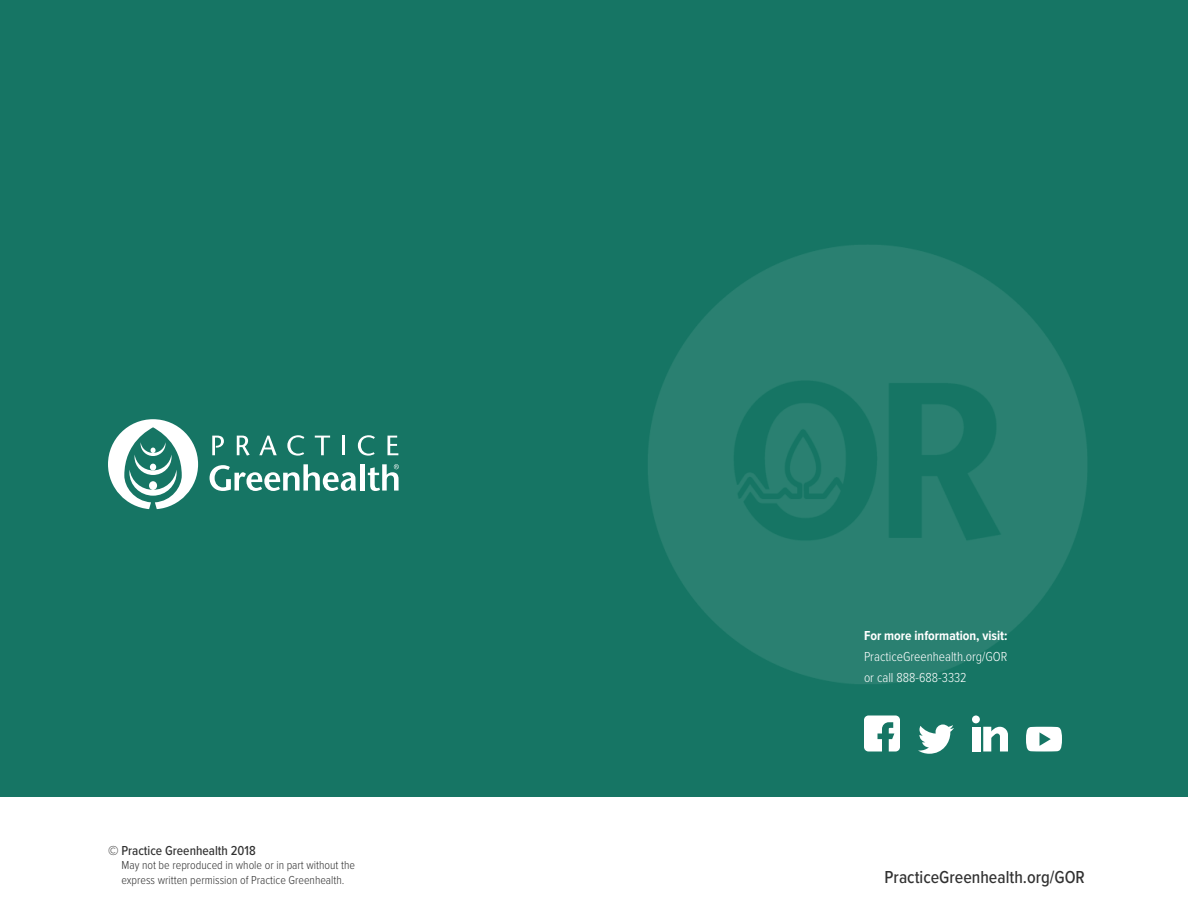
<style>
.page{position:relative;width:1188px;height:918px;background:#fff}
.page>*{position:absolute;margin:0;border:0;box-sizing:border-box;transform-origin:0 0}
.Body_Style{font:500 18px "Proxima Nova Cond";color:#313131}
.Pa9{font:300 13.5px "Proxima Nova Cond";color:#fff}
.Pa9-2{font:700 13.5px "Proxima Nova Cond";color:#fff}
.Figure_Question{font:500 13.5px "Proxima Nova Cond";color:#313131}
.Figure_Question-2{font:300 12px/14.4px "Proxima Nova Cond";color:#313131}
</style>
<div class="page">
<div style="left:0;top:0;width:1188px;height:796px;background:#167564"></div>
<svg style="left:108px;top:419px;width:90px;height:90px"></svg>
<div style="left:149px;top:481px;width:8px;height:9px;background:#fff;border-radius:50%"></div>
<svg style="left:212px;top:436px;width:12px;height:19px"></svg>
<svg style="left:237px;top:436px;width:13px;height:20px"></svg>
<svg style="left:259px;top:436px;width:18px;height:19px"></svg>
<svg style="left:287px;top:435px;width:17px;height:21px"></svg>
<svg style="left:315px;top:436px;width:15px;height:19px"></svg>
<hr style="left:342px;top:436px;width:3px;height:19px;background:#fff">
<svg style="left:358px;top:435px;width:17px;height:21px"></svg>
<svg style="left:388px;top:436px;width:10px;height:19px"></svg>
<svg style="left:210px;top:464px;width:146px;height:27px"></svg>
<div style="left:360px;top:464px;width:5px;height:27px;background:#fff"></div>
<svg style="left:368px;top:464px;width:31px;height:27px"></svg>
<img style="left:648px;top:245px;width:439px;height:439px">
<svg style="left:864px;top:716px;width:36px;height:36px"></svg>
<svg style="left:918px;top:725px;width:36px;height:29px"></svg>
<div style="left:972px;top:727px;width:8px;height:25px;background:#fff"></div>
<svg style="left:983px;top:727px;width:25px;height:25px"></svg>
<div style="left:972px;top:716px;width:8px;height:7px;background:#fff;border-radius:50%"></div>
<svg style="left:1026px;top:727px;width:36px;height:25px"></svg>
<p class="Figure_Question" style="left:108px;top:841px;width:149px">© Practice Greenhealth 2018</p>
<p class="Figure_Question-2" style="left:122px;top:858px;width:235px">May not be reproduced in whole or in part without the express written permission of Practice Greenhealth.</p>
<p class="Pa9-2" style="left:864px;top:628px;width:145px">For more information, visit:</p>
<p class="Pa9" style="left:864px;top:647px;width:145px">PracticeGreenhealth.org/GOR</p>
<p class="Pa9" style="left:864px;top:668px;width:104px">or call 888-688-3332</p>
<p class="Body_Style" style="left:885px;top:864px;width:202px">PracticeGreenhealth.org/GOR</p>
</div>
